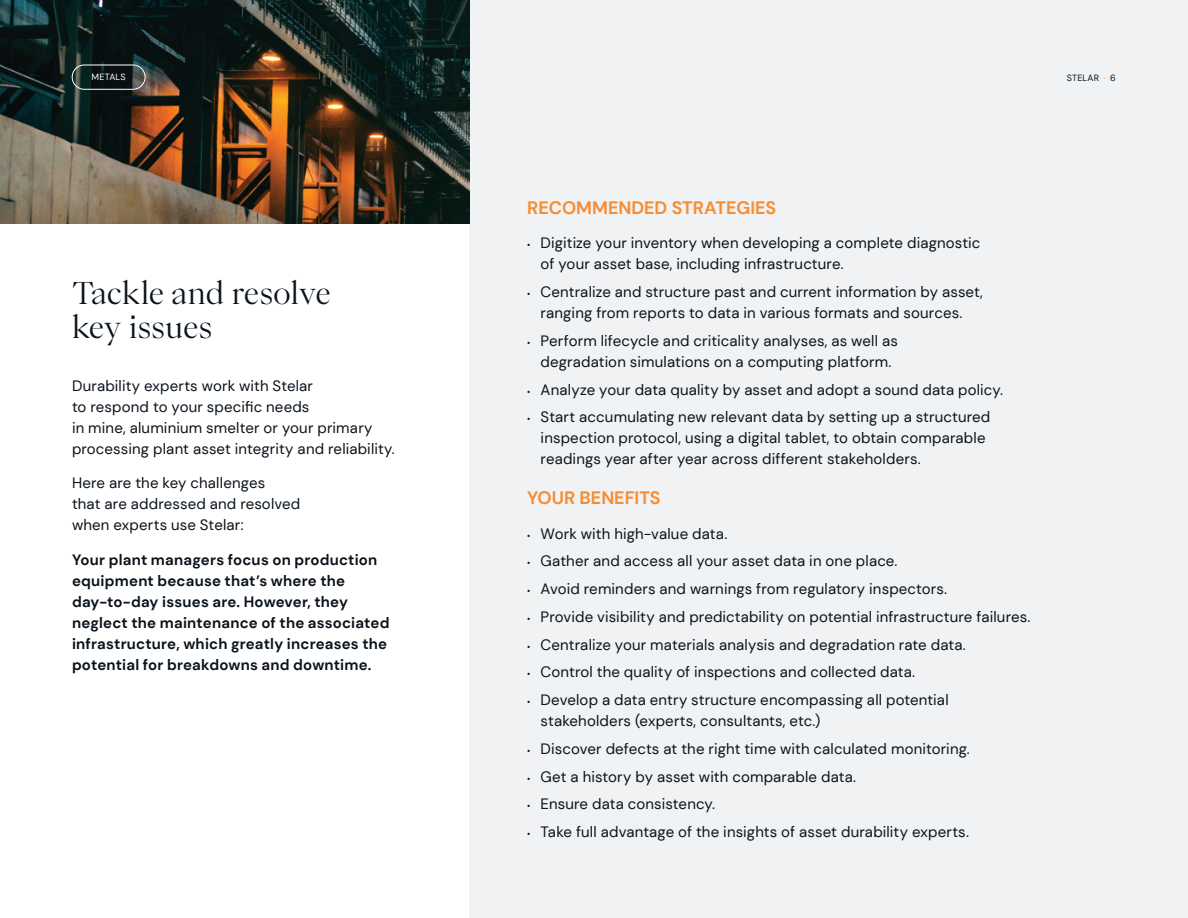
<style>
.page{position:relative;width:1188px;height:918px;background:#fff}
.page>*{position:absolute;margin:0;border:0;box-sizing:border-box;transform-origin:0 0}
.t1{font:30px/34.5px "PP Eiko";letter-spacing:.005em;color:#0a131c}
.t2{font:700 18px "DM Sans";color:#f68d32}
.t3{font:15px/21px "DM Sans";letter-spacing:.01em;color:#0a131c}
.t4{font:700 15px/21px "DM Sans";letter-spacing:.015em;color:#0a131c}
.t5{font:9px "DM Sans";letter-spacing:.025em;color:#0a131c}
.t6{font:9px "DM Sans";letter-spacing:.025em;color:#fff}
.t7{font:4.5px "DM Sans";color:#f68d32}
.s1{font-size:9px;color:#0a131c}
.s2{font-size:9px}
</style>
<div class="page">
<div style="left:469px;top:0;width:719px;height:918px;background:#f0f2f3"></div>
<img style="left:0;top:0;width:469px;height:224px">
<div style="left:72px;top:65px;width:73px;height:24px;border:1px solid #fff;border-radius:12px"></div>
<p class="t6" style="left:92px;top:72px;width:36px">METALS</p>
<p class="t7" style="left:1104px;top:75px;width:14px">• <span class="s1">6</span></p>
<p class="t5" style="left:1067px;top:72px;width:34px">STELAR</p>
<h1 class="t1" style="left:72px;top:276px;width:260px">Tackle and resolve key issues</h1>
<p class="t3" style="left:72px;top:375px;width:324px">Durability experts work with Stelar<br>to respond to your specific needs<br>in mine, aluminium smelter or your primary processing plant asset integrity and reliability.</p>
<p class="t3" style="left:72px;top:473px;width:230px">Here are the key challenges<br>that are addressed and resolved when experts use Stelar:</p>
<p class="t4" style="left:72px;top:549px;width:319px">Your plant managers focus on production equipment because that’s where the day-to-day issues are. However, they neglect the maintenance of the associated infrastructure, which greatly increases the potential for breakdowns and downtime.</p>
<p class="t2" style="left:527px;top:196px;width:251px">RECOMMENDED STRATEGIES</p>
<p class="t3" style="left:541px;top:233px;width:441px;text-indent:-14px"><span class="s2">•</span> Digitize your inventory when developing a complete diagnostic of your asset base, including infrastructure.</p>
<p class="t3" style="left:527px;top:281px;width:457px;text-align:center"><span class="s2">•</span> Centralize and structure past and current information by asset, ranging from reports to data in various formats and sources.</p>
<p class="t3" style="left:527px;top:330px;width:372px;text-align:center"><span class="s2">•</span> Perform lifecycle and criticality analyses, as well as degradation simulations on a computing platform.</p>
<p class="t3" style="left:527px;top:379px;width:477px"><span class="s2">•</span> Analyze your data quality by asset and adopt a sound data policy.</p>
<p class="t3" style="left:541px;top:407px;width:451px;text-indent:-14px"><span class="s2">•</span> Start accumulating new relevant data by setting up a structured inspection protocol, using a digital tablet, to obtain comparable readings year after year across different stakeholders.</p>
<p class="t2" style="left:527px;top:486px;width:135px">YOUR BENEFITS</p>
<p class="t3" style="left:527px;top:523px;width:202px"><span class="s2">•</span> Work with high-value data.</p>
<p class="t3" style="left:527px;top:550px;width:372px"><span class="s2">•</span> Gather and access all your asset data in one place.</p>
<p class="t3" style="left:527px;top:578px;width:422px"><span class="s2">•</span> Avoid reminders and warnings from regulatory inspectors.</p>
<p class="t3" style="left:527px;top:606px;width:505px"><span class="s2">•</span> Provide visibility and predictability on potential infrastructure failures.</p>
<p class="t3" style="left:527px;top:634px;width:440px"><span class="s2">•</span> Centralize your materials analysis and degradation rate data.</p>
<p class="t3" style="left:527px;top:661px;width:390px"><span class="s2">•</span> Control the quality of inspections and collected data.</p>
<p class="t3" style="left:541px;top:689px;width:410px;text-indent:-14px"><span class="s2">•</span> Develop a data entry structure encompassing all potential stakeholders (experts, consultants, etc.)</p>
<p class="t3" style="left:527px;top:738px;width:444px"><span class="s2">•</span> Discover defects at the right time with calculated monitoring.</p>
<p class="t3" style="left:527px;top:766px;width:331px"><span class="s2">•</span> Get a history by asset with comparable data.</p>
<p class="t3" style="left:527px;top:793px;width:190px"><span class="s2">•</span> Ensure data consistency.</p>
<p class="t3" style="left:527px;top:821px;width:443px"><span class="s2">•</span> Take full advantage of the insights of asset durability experts.</p>
</div>
